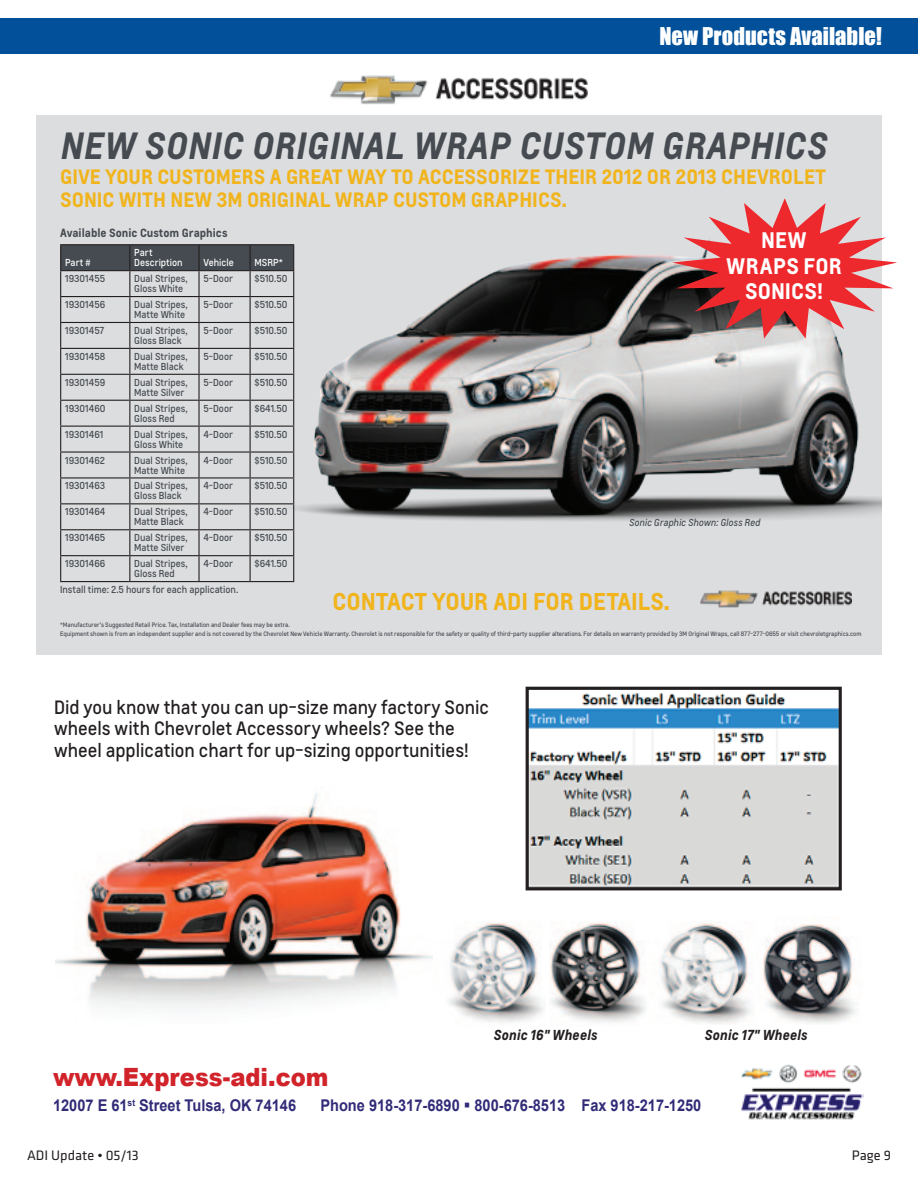
<style>
.page{position:relative;width:918px;height:1188px;background:#fff}
.page>*{position:absolute;margin:0;border:0;box-sizing:border-box;transform-origin:0 0}
.t1{font:italic 700 35.4px "Louis";letter-spacing:.01em;color:#454b50}
.t2{font:900 25.2px "Arial";color:#d1232a;scale:.9 1}
.t3{font:700 22.65px "Louis";color:#f1b41c}
.t4{font:22.5px "Impact";color:#fff}
.t5{font:700 21px/25.2px "Louis";letter-spacing:.01em;color:#fff;text-align:center}
.t6{font:700 19.35px/23.2px "Louis";color:#f1b41c}
.t7{font:18px/21.6px "Louis";color:#231f20}
.t8{font:700 16.2px "Arial";color:#312b78;scale:.9 1}
.t9{font:14.25px "Klavika";color:#231f20}
.t10{font:italic 700 13.5px "Louis";color:#231f20}
.t11{font:700 11.1px "Louis";color:#454b50}
.t12{font:9.45px/10.1px "Louis";color:#454b50}
.t13{font:9.45px/10.1px "Louis";color:#fff}
.t14{font:italic 9.45px "Louis";color:#454b50}
.t15{font:6px/8.9px "Louis";color:#454b50}
</style>
<div class="page">
<img style="left:530px;top:693px;width:308px;height:193px">
<div style="left:526px;top:687px;width:316px;height:203px;border:3px solid #231f20"></div>
<img style="left:56px;top:793px;width:377px;height:216px">
<img style="left:330px;top:75px;width:257px;height:30px">
<img style="left:36px;top:115px;width:846px;height:540px">
<img style="left:700px;top:590px;width:152px;height:18px">
<hr style="left:60px;top:244px;width:70px;height:1px;background:#231f20">
<hr style="left:130px;top:244px;width:69px;height:1px;background:#231f20">
<hr style="left:199px;top:244px;width:51px;height:1px;background:#231f20">
<hr style="left:250px;top:244px;width:44px;height:1px;background:#231f20">
<svg style="left:60px;top:245px;width:234px;height:336px;background:#c5c6c8"></svg>
<hr style="left:60px;top:581px;width:70px;height:1px;background:#231f20">
<hr style="left:130px;top:581px;width:69px;height:1px;background:#231f20">
<hr style="left:199px;top:581px;width:51px;height:1px;background:#231f20">
<hr style="left:250px;top:581px;width:44px;height:1px;background:#231f20">
<svg style="left:672px;top:198px;width:225px;height:141px;background:#d3787b"></svg>
<img style="left:449px;top:922px;width:95px;height:101px">
<img style="left:550px;top:922px;width:97px;height:101px">
<img style="left:660px;top:923px;width:91px;height:102px">
<img style="left:763px;top:924px;width:93px;height:100px">
<img style="left:741px;top:1064px;width:123px;height:56px">
<div style="left:0;top:19px;width:918px;height:35px;background:#015099"></div>
<h3 class="t4" style="left:659px;top:19px;width:224px">New Products Available!</h3>
<h1 class="t1" style="left:60px;top:122px;width:769px">NEW SONIC ORIGINAL WRAP CUSTOM GRAPHICS</h1>
<h3 class="t6" style="left:60px;top:165px;width:768px">GIVE YOUR CUSTOMERS A GREAT WAY TO ACCESSORIZE THEIR 2012 OR 2013 CHEVROLET<br>SONIC WITH NEW 3M ORIGINAL WRAP CUSTOM GRAPHICS.</h3>
<p class="t11" style="left:60px;top:225px;width:169px">Available Sonic Custom Graphics</p>
<p class="t13" style="left:65px;top:258px;width:27px">Part #</p>
<p class="t13" style="left:134px;top:248px;width:50px">Part<br>Description</p>
<p class="t13" style="left:203px;top:258px;width:32px">Vehicle</p>
<p class="t13" style="left:255px;top:258px;width:30px">MSRP*</p>
<p class="t12" style="left:65px;top:274px;width:42px">19301455</p>
<p class="t12" style="left:134px;top:274px;width:55px">Dual Stripes,<br>Gloss White</p>
<p class="t12" style="left:203px;top:274px;width:31px">5-Door</p>
<p class="t12" style="left:255px;top:274px;width:34px">$510.50</p>
<p class="t12" style="left:65px;top:300px;width:42px">19301456</p>
<p class="t12" style="left:134px;top:300px;width:55px">Dual Stripes,<br>Matte White</p>
<p class="t12" style="left:203px;top:300px;width:31px">5-Door</p>
<p class="t12" style="left:255px;top:300px;width:34px">$510.50</p>
<p class="t12" style="left:65px;top:325px;width:41px">19301457</p>
<p class="t12" style="left:134px;top:325px;width:55px">Dual Stripes,<br>Gloss Black</p>
<p class="t12" style="left:203px;top:325px;width:31px">5-Door</p>
<p class="t12" style="left:255px;top:325px;width:34px">$510.50</p>
<p class="t12" style="left:65px;top:351px;width:42px">19301458</p>
<p class="t12" style="left:134px;top:351px;width:55px">Dual Stripes,<br>Matte Black</p>
<p class="t12" style="left:203px;top:351px;width:31px">5-Door</p>
<p class="t12" style="left:255px;top:351px;width:34px">$510.50</p>
<p class="t12" style="left:65px;top:377px;width:42px">19301459</p>
<p class="t12" style="left:134px;top:377px;width:55px">Dual Stripes,<br>Matte Silver</p>
<p class="t12" style="left:203px;top:377px;width:31px">5-Door</p>
<p class="t12" style="left:255px;top:377px;width:34px">$510.50</p>
<p class="t12" style="left:65px;top:403px;width:42px">19301460</p>
<p class="t12" style="left:134px;top:403px;width:55px">Dual Stripes,<br>Gloss Red</p>
<p class="t12" style="left:203px;top:403px;width:31px">5-Door</p>
<p class="t12" style="left:255px;top:403px;width:35px">$641.50</p>
<p class="t12" style="left:65px;top:429px;width:40px">19301461</p>
<p class="t12" style="left:134px;top:429px;width:55px">Dual Stripes,<br>Gloss White</p>
<p class="t12" style="left:203px;top:429px;width:31px">4-Door</p>
<p class="t12" style="left:255px;top:429px;width:34px">$510.50</p>
<p class="t12" style="left:65px;top:455px;width:42px">19301462</p>
<p class="t12" style="left:134px;top:455px;width:55px">Dual Stripes,<br>Matte White</p>
<p class="t12" style="left:203px;top:455px;width:31px">4-Door</p>
<p class="t12" style="left:255px;top:455px;width:34px">$510.50</p>
<p class="t12" style="left:65px;top:481px;width:42px">19301463</p>
<p class="t12" style="left:134px;top:481px;width:55px">Dual Stripes,<br>Gloss Black</p>
<p class="t12" style="left:203px;top:481px;width:31px">4-Door</p>
<p class="t12" style="left:255px;top:481px;width:34px">$510.50</p>
<p class="t12" style="left:65px;top:507px;width:42px">19301464</p>
<p class="t12" style="left:134px;top:507px;width:55px">Dual Stripes,<br>Matte Black</p>
<p class="t12" style="left:203px;top:507px;width:31px">4-Door</p>
<p class="t12" style="left:255px;top:507px;width:34px">$510.50</p>
<p class="t12" style="left:65px;top:533px;width:42px">19301465</p>
<p class="t12" style="left:134px;top:533px;width:55px">Dual Stripes,<br>Matte Silver</p>
<p class="t12" style="left:203px;top:533px;width:31px">4-Door</p>
<p class="t12" style="left:255px;top:533px;width:34px">$510.50</p>
<p class="t12" style="left:65px;top:559px;width:42px">19301466</p>
<p class="t12" style="left:134px;top:559px;width:55px">Dual Stripes,<br>Gloss Red</p>
<p class="t12" style="left:203px;top:559px;width:31px">4-Door</p>
<p class="t12" style="left:255px;top:559px;width:35px">$641.50</p>
<p class="t12" style="left:60px;top:584px;width:180px">Install time: 2.5 hours for each application.</p>
<h3 class="t5" style="left:726px;top:228px;width:117px">New<br>Wraps for<br>Sonics!</h3>
<p class="t14" style="left:629px;top:516px;width:133px">Sonic Graphic Shown: Gloss Red</p>
<h3 class="t3" style="left:333px;top:586px;width:339px">CONTACT YOUR ADI FOR DETAILS.</h3>
<p class="t15" style="left:60px;top:620px;width:803px">*Manufacturer’s Suggested Retail Price. Tax, Installation and Dealer fees may be extra.<br>Equipment shown is from an independent supplier and is not covered by the Chevrolet New Vehicle Warranty. Chevrolet is not responsible for the safety or quality of third-party supplier alterations. For details on warranty provided by 3M Original Wraps, call 877-277-0655 or visit chevroletgraphics.com</p>
<h3 class="t7" style="left:54px;top:696px;width:436px">Did you know that you can up-size many factory Sonic wheels with Chevrolet Accessory wheels? See the wheel application chart for up-sizing opportunities!</h3>
<h3 class="t10" style="left:494px;top:1026px;width:105px">Sonic 16" Wheels</h3>
<h3 class="t10" style="left:704px;top:1026px;width:105px">Sonic 17" Wheels</h3>
<h2 class="t2" style="left:53px;top:1059px;width:308px">www.Express-adi.com</h2>
<h3 class="t8" style="left:53px;top:1095px;width:272px">12007 E 61<sup>st</sup> Street Tulsa, OK 74146</h3>
<h3 class="t8" style="left:320px;top:1095px;width:425px">Phone 918-317-6890 ▪ 800-676-8513 Fax 918-217-1250</h3>
<h3 class="t9" style="left:27px;top:1146px;width:113px">ADI Update • 05/13</h3>
<h3 class="t9" style="left:852px;top:1146px;width:41px">Page 9</h3>
</div>
